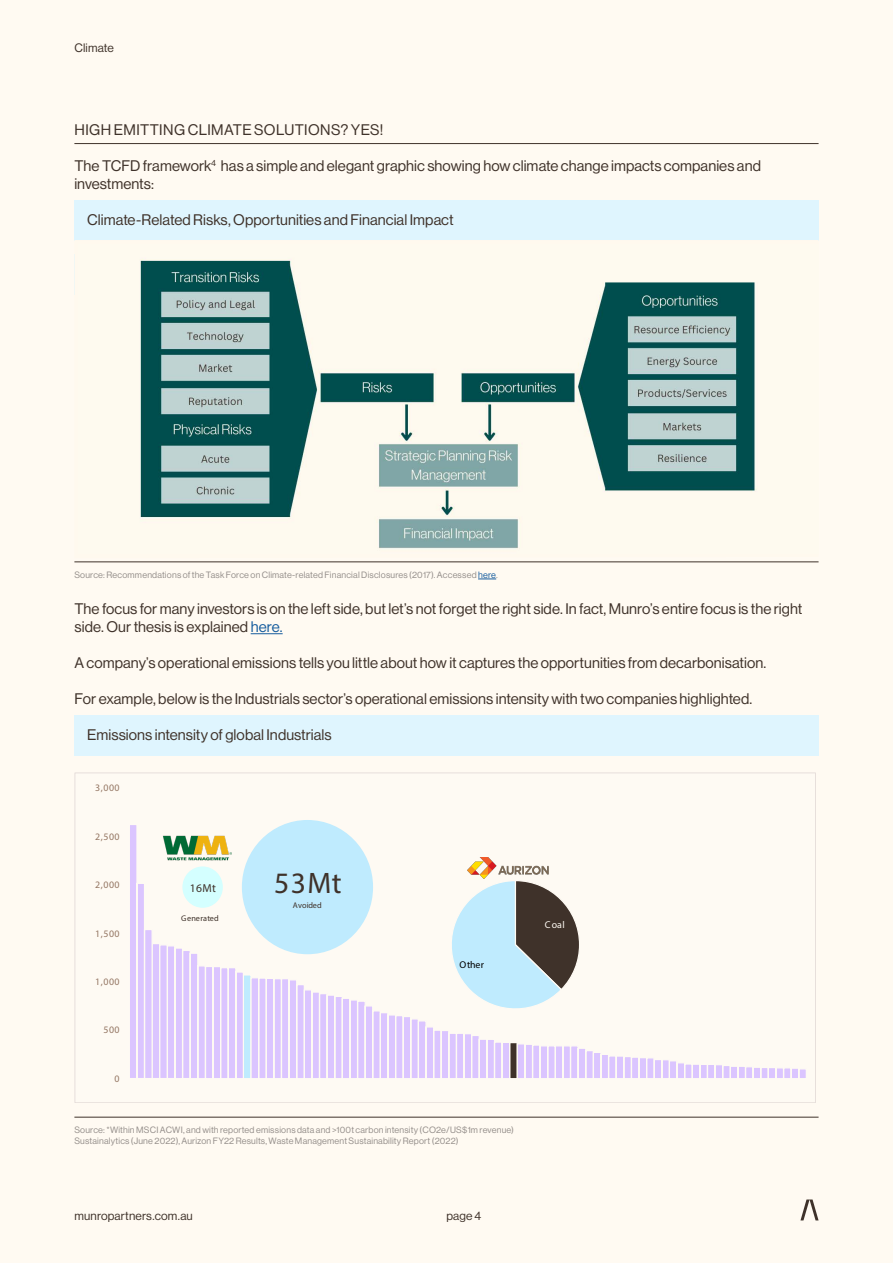
<style>
.page{position:relative;width:893px;height:1263px;background:#fffaf2}
.page>*{position:absolute;margin:0;border:0;box-sizing:border-box;transform-origin:0 0}
.t1{font:29.7px "Myriad Pro";color:#3f322a}
.MUNRO_Body{font:15px/18px "N Haas Grotesk DS Pro 55 Rg";letter-spacing:.005em;color:#3f322a}
.MUNRO_Subhead_SKYE{font:15px "N Haas Grotesk DS Pro 55 Rg";letter-spacing:.005em;color:#3f322a}
.MUNRO_Subhead_CAPS_R{font:15px "N Haas Grotesk DS Pro 55 Rg";letter-spacing:.025em;color:#3f322a}
.t2{font:12px "N Haas Grotesk DS Pro 55 Rg";letter-spacing:.015em;color:#3f322a}
.t3{font:11.55px "Myriad Pro";color:#3f322a}
.t4{font:9.9px "Myriad Pro";letter-spacing:.045em;color:#947663}
.t5{font:9.9px "Myriad Pro";letter-spacing:.005em;color:#000}
.t6{font:9.9px "Myriad Pro";color:#fefaf3}
.MUNRO_Page-Source_RU{font:9px/10.8px "N Haas Grotesk DS Pro 55 Rg";letter-spacing:.02em;color:#958f8b}
.t7{font:8.25px "Myriad Pro";letter-spacing:.02em;color:#3f322a}
.t8{font:8.25px "Myriad Pro";letter-spacing:-.005em;color:#3f322a}
.s1{color:#175d9e}
</style>
<div class="page">
<svg style="left:800px;top:1199px;width:19px;height:21px"></svg>
<hr style="left:74px;top:143px;width:745px;height:1px;background:#3f322a">
<div style="left:74px;top:200px;width:745px;height:41px;background:#dff5fe"></div>
<hr style="left:74px;top:562px;width:745px;height:1px;background:#3f322a">
<svg style="left:478px;top:579px;width:18px;height:1px"></svg>
<hr style="left:251px;top:633px;width:32px;height:1px;background:#175d9e">
<div style="left:74px;top:715px;width:745px;height:41px;background:#dff5fe"></div>
<hr style="left:74px;top:1117px;width:745px;height:1px;background:#3f322a">
<svg style="left:130px;top:823px;width:676px;height:255px"></svg>
<div style="left:182px;top:866px;width:41px;height:42px;background:#d4ffff;border-radius:50%"></div>
<div style="left:242px;top:820px;width:131px;height:134px;background:#bfebfe;border-radius:50%"></div>
<img style="left:163px;top:826px;width:69px;height:43px">
<svg style="left:443px;top:879px;width:138px;height:136px"></svg>
<img style="left:467px;top:858px;width:82px;height:20px">
<img style="left:140px;top:260px;width:617px;height:289px">
<p class="t2" style="left:74px;top:41px;width:41px">Climate</p>
<p class="MUNRO_Subhead_CAPS_R" style="left:75px;top:121px;width:310px">HIGH EMITTING CLIMATE SOLUTIONS? YES!</p>
<p class="MUNRO_Body" style="left:74px;top:157px;width:688px">The TCFD framework<sup>4</sup> has a simple and elegant graphic showing how climate change impacts companies and investments:</p>
<p class="MUNRO_Subhead_SKYE" style="left:87px;top:211px;width:368px">Climate-Related Risks, Opportunities and Financial Impact</p>
<p class="MUNRO_Page-Source_RU" style="left:74px;top:569px;width:425px">Source: Recommendations of the Task Force on Climate-related Financial Disclosures (2017). Accessed <span class="s1">here</span>.</p>
<p class="MUNRO_Body" style="left:74px;top:600px;width:729px">The focus for many investors is on the left side, but let’s not forget the right side. In fact, Munro’s entire focus is the right side. Our thesis is explained <span class="s1">here.</span></p>
<p class="MUNRO_Body" style="left:74px;top:654px;width:693px">A company’s operational emissions tells you little about how it captures the opportunities from decarbonisation.</p>
<p class="MUNRO_Body" style="left:74px;top:690px;width:679px">For example, below is the Industrials sector’s operational emissions intensity with two companies highlighted.</p>
<p class="MUNRO_Subhead_SKYE" style="left:87px;top:726px;width:246px">Emissions intensity of global Industrials</p>
<p class="t4" style="left:95px;top:782px;width:26px">3,000</p>
<p class="t4" style="left:95px;top:830px;width:26px">2,500</p>
<p class="t4" style="left:95px;top:879px;width:26px">2,000</p>
<p class="t4" style="left:95px;top:927px;width:26px">1,500</p>
<p class="t4" style="left:95px;top:976px;width:26px">1,000</p>
<p class="t4" style="left:104px;top:1024px;width:18px">500</p>
<p class="t4" style="left:115px;top:1072px;width:7px">0</p>
<p class="t3" style="left:190px;top:880px;width:28px">16Mt</p>
<p class="t1" style="left:274px;top:865px;width:69px">53Mt</p>
<p class="t8" style="left:293px;top:900px;width:30px">Avoided</p>
<p class="t7" style="left:181px;top:913px;width:39px">Generated</p>
<p class="t5" style="left:460px;top:958px;width:26px">Other</p>
<p class="MUNRO_Page-Source_RU" style="left:74px;top:1124px;width:441px">Source: *Within MSCI ACWI, and with reported emissions data and &gt;100t carbon intensity (CO2e/US$1m revenue)<br>Sustainalytics (June 2022), Aurizon FY22 Results, Waste Management Sustainability Report (2022)</p>
<p class="t2" style="left:74px;top:1209px;width:120px">munropartners.com.au</p>
<p class="t2" style="left:446px;top:1209px;width:36px">page 4</p>
<p class="t6" style="left:545px;top:919px;width:21px">Coal</p>
</div>
